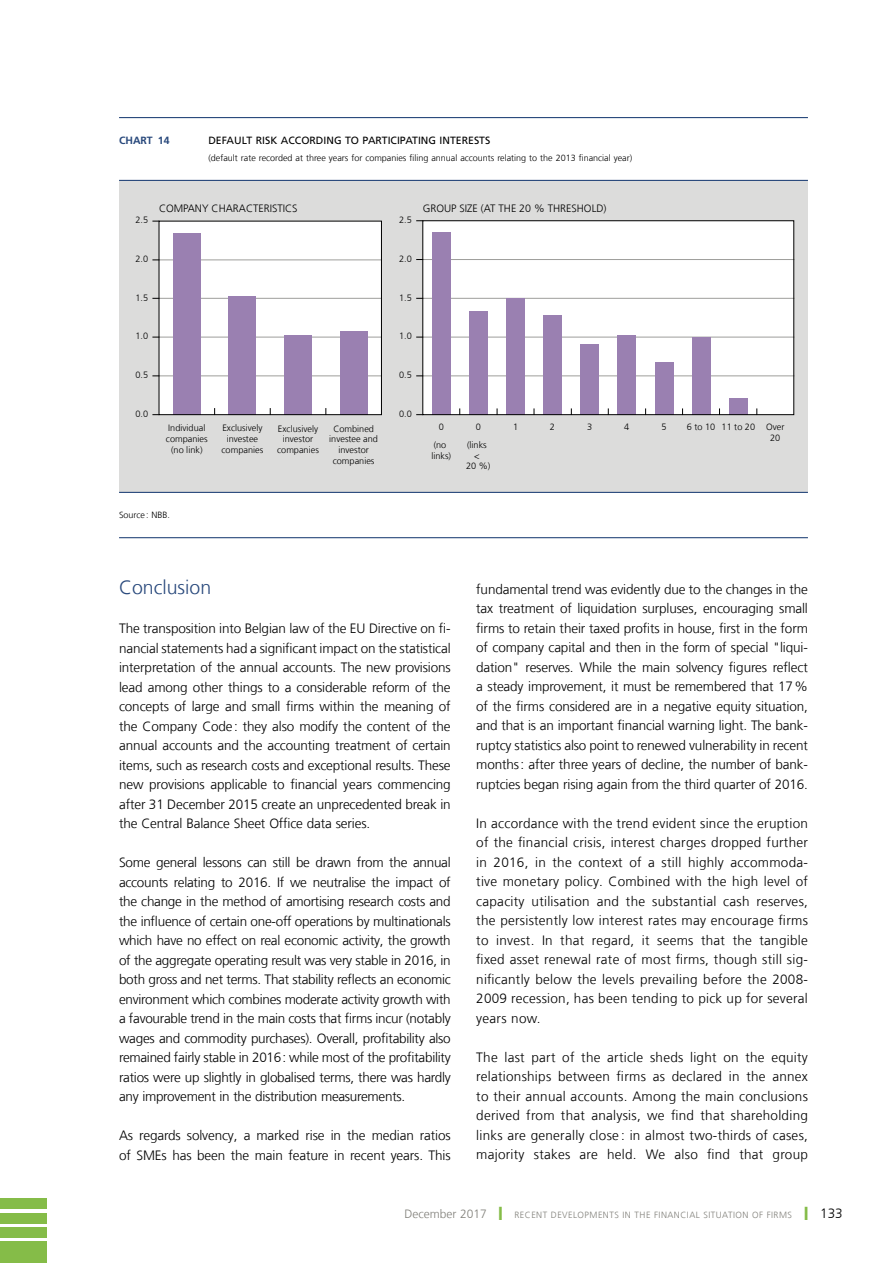
<style>
.page{position:relative;width:893px;height:1263px;background:#fff}
.page>*{position:absolute;margin:0;border:0;box-sizing:border-box;transform-origin:0 0}
.t1{font:300 19.5px "Frutiger LT Com";color:#29497c}
.t2{font:300 13.5px/19.5px "Frutiger LT Com";letter-spacing:-.01em;color:#000;text-align:justify}
.t3{font:300 10.65px "Frutiger LT Com";color:#000}
.t4{font:10.5px "Frutiger LT Com";color:#000}
.t5{font:700 10.5px "Frutiger LT Com";color:#29497c}
.t6{font:300 9.15px/10.6px "Frutiger LT Com";color:#000;text-align:center}
.t7{font:300 9px "Frutiger LT Com";color:#000}
.t8{font:300 9px "Frutiger LT Com";letter-spacing:.05em;color:#81807a}
.s1{font-size:12px}
.s2{color:#85bc48}
.s3{font-size:13.5px;color:#000}
</style>
<div class="page">
<div style="left:0;top:1198px;width:47px;height:11px;background:#85bc48"></div>
<div style="left:0;top:1213px;width:47px;height:10px;background:#85bc48"></div>
<div style="left:0;top:1227px;width:47px;height:11px;background:#85bc48"></div>
<div style="left:0;top:1241px;width:47px;height:22px;background:#85bc48"></div>
<div style="left:119px;top:180px;width:689px;height:312px;background:#dcdcdb"></div>
<hr style="left:119px;top:117px;width:689px;height:1px;background:#29497c">
<hr style="left:119px;top:180px;width:689px;height:1px;background:#29497c">
<hr style="left:119px;top:492px;width:689px;height:1px;background:#29497c">
<hr style="left:119px;top:537px;width:689px;height:1px;background:#29497c">
<div style="left:159px;top:221px;width:222px;height:194px;background:#fff"></div>
<div style="left:423px;top:221px;width:371px;height:194px;background:#fff"></div>
<hr style="left:158px;top:259px;width:224px;height:1px;background:#9e9e9b">
<hr style="left:158px;top:298px;width:224px;height:1px;background:#9e9e9b">
<hr style="left:158px;top:337px;width:224px;height:1px;background:#9e9e9b">
<hr style="left:158px;top:375px;width:224px;height:1px;background:#9e9e9b">
<div style="left:173px;top:233px;width:28px;height:182px;background:#9a80b1"></div>
<div style="left:229px;top:296px;width:27px;height:119px;background:#9a80b1"></div>
<div style="left:284px;top:335px;width:28px;height:80px;background:#9a80b1"></div>
<div style="left:340px;top:332px;width:28px;height:83px;background:#9a80b1"></div>
<hr style="left:422px;top:259px;width:372px;height:1px;background:#9e9e9b">
<hr style="left:422px;top:298px;width:372px;height:1px;background:#9e9e9b">
<hr style="left:422px;top:337px;width:372px;height:1px;background:#9e9e9b">
<hr style="left:422px;top:375px;width:372px;height:1px;background:#9e9e9b">
<div style="left:432px;top:232px;width:19px;height:183px;background:#9a80b1"></div>
<div style="left:469px;top:311px;width:19px;height:104px;background:#9a80b1"></div>
<div style="left:506px;top:298px;width:19px;height:117px;background:#9a80b1"></div>
<div style="left:543px;top:315px;width:19px;height:100px;background:#9a80b1"></div>
<div style="left:580px;top:344px;width:19px;height:71px;background:#9a80b1"></div>
<div style="left:617px;top:336px;width:19px;height:79px;background:#9a80b1"></div>
<div style="left:655px;top:362px;width:18px;height:53px;background:#9a80b1"></div>
<div style="left:692px;top:337px;width:18px;height:78px;background:#9a80b1"></div>
<div style="left:729px;top:398px;width:19px;height:17px;background:#9a80b1"></div>
<div style="left:159px;top:221px;width:223px;height:194px;border:1px solid #000"></div>
<div style="left:422px;top:220px;width:372px;height:195px;border:1px solid #000"></div>
<p class="t5" style="left:119px;top:134px;width:52px">Chart 14</p>
<p class="t4" style="left:208px;top:134px;width:284px">DEFAULT RISK ACCORDING TO PARTICIPATING INTERESTS</p>
<p class="t7" style="left:208px;top:152px;width:425px">(default rate recorded at three years for companies filing annual accounts relating to the 2013 financial year)</p>
<p class="t6" style="left:135px;top:215px;width:14px">2.5</p>
<p class="t3" style="left:159px;top:202px;width:140px">COMPANY CHARACTERISTICS</p>
<p class="t3" style="left:423px;top:202px;width:185px">GROUP SIZE (AT THE 20 % THRESHOLD)</p>
<p class="t6" style="left:399px;top:214px;width:14px">2.5</p>
<p class="t6" style="left:135px;top:254px;width:14px">2.0</p>
<p class="t6" style="left:399px;top:253px;width:14px">2.0</p>
<p class="t6" style="left:135px;top:292px;width:14px">1.5</p>
<p class="t6" style="left:135px;top:331px;width:14px">1.0</p>
<p class="t6" style="left:399px;top:292px;width:14px">1.5</p>
<p class="t6" style="left:399px;top:331px;width:14px">1.0</p>
<p class="t6" style="left:135px;top:369px;width:14px">0.5</p>
<p class="t6" style="left:135px;top:408px;width:14px">0.0</p>
<p class="t6" style="left:399px;top:370px;width:14px">0.5</p>
<p class="t6" style="left:399px;top:409px;width:14px">0.0</p>
<p class="t6" style="left:168px;top:423px;width:39px">Individual</p>
<p class="t6" style="left:439px;top:422px;width:7px">0</p>
<p class="t6" style="left:476px;top:422px;width:7px">0</p>
<p class="t6" style="left:513px;top:422px;width:7px">1</p>
<p class="t6" style="left:550px;top:422px;width:7px">2</p>
<p class="t6" style="left:587px;top:422px;width:7px">3</p>
<p class="t6" style="left:624px;top:422px;width:7px">4</p>
<p class="t6" style="left:661px;top:422px;width:7px">5</p>
<p class="t6" style="left:166px;top:434px;width:43px">companies (no link)</p>
<p class="t6" style="left:222px;top:423px;width:43px">Exclusively investee companies</p>
<p class="t6" style="left:277px;top:423px;width:43px">Exclusively investor companies</p>
<p class="t6" style="left:329px;top:423px;width:50px">Combined investee and investor companies</p>
<p class="t6" style="left:431px;top:439px;width:21px;text-align:left">(no links)</p>
<p class="t6" style="left:466px;top:439px;width:26px">(links &lt;<br>20 %)</p>
<p class="t7" style="left:119px;top:509px;width:52px">Source : NBB.</p>
<p class="t6" style="left:770px;top:422px;width:16px;text-align:left;text-indent:-83px">6 to 10 11 to 20 Over<br>20</p>
<h1 class="t1" style="left:119px;top:575px;width:94px">Conclusion</h1>
<p class="t2" style="left:119px;top:618px;width:333px">The transposition into Belgian law of the EU Directive on fi‑ nancial statements had a significant impact on the statistical interpretation of the annual accounts. The new provisions lead among other things to a considerable reform of the concepts of large and small firms within the meaning of the Company Code: they also modify the content of the annual accounts and the accounting treatment of certain items, such as research costs and exceptional results. These new provisions applicable to financial years commencing after 31 December 2015 create an unprecedented break in the Central Balance Sheet Office data series.</p>
<p class="t2" style="left:119px;top:852px;width:333px">Some general lessons can still be drawn from the annual accounts relating to 2016. If we neutralise the impact of the change in the method of amortising research costs and the influence of certain one-off operations by multinationals which have no effect on real economic activity, the growth of the aggregate operating result was very stable in 2016, in both gross and net terms. That stability reflects an economic environment which combines moderate activity growth with a favourable trend in the main costs that firms incur (notably wages and commodity purchases). Overall, profitability also remained fairly stable in 2016: while most of the profitability ratios were up slightly in globalised terms, there was hardly any improvement in the distribution measurements.</p>
<p class="t2" style="left:119px;top:1125px;width:333px">As regards solvency, a marked rise in the median ratios of SM Es has been the main feature in recent years. This</p>
<p class="t2" style="left:476px;top:579px;width:333px">fundamental trend was evidently due to the changes in the tax treatment of liquidation surpluses, encouraging small firms to retain their taxed profits in house, first in the form of company capital and then in the form of special "liqui‑ dation" reserves. While the main solvency figures reflect a steady improvement, it must be remembered that 17% of the firms considered are in a negative equity situation, and that is an important financial warning light. The bank‑ ruptcy statistics also point to renewed vulnerability in recent months: after three years of decline, the number of bank‑ ruptcies began rising again from the third quarter of 2016.</p>
<p class="t2" style="left:476px;top:813px;width:333px">In accordance with the trend evident since the eruption of the financial crisis, interest charges dropped further in 2016, in the context of a still highly accommoda‑ tive monetary policy. Combined with the high level of capacity utilisation and the substantial cash reserves, the persistently low interest rates may encourage firms to invest. In that regard, it seems that the tangible fixed asset renewal rate of most firms, though still sig‑ nificantly below the levels prevailing before the 2008- 2009 recession, has been tending to pick up for several years now.</p>
<p class="t2" style="left:476px;top:1047px;width:333px">The last part of the article sheds light on the equity relationships between firms as declared in the annex to their annual accounts. Among the main conclusions derived from that analysis, we find that shareholding links are generally close : in almost two-thirds of cases, majority stakes are held. We also find that group</p>
<p class="t8" style="left:405px;top:1209px;width:260px"><span class="s1">December 2017</span> <span class="s2">❙</span> Recent developments in the finan</p>
<p class="t8" style="left:680px;top:1209px;width:164px">cial situation of firms <span class="s2">❙</span> <span class="s3">133</span></p>
</div>
